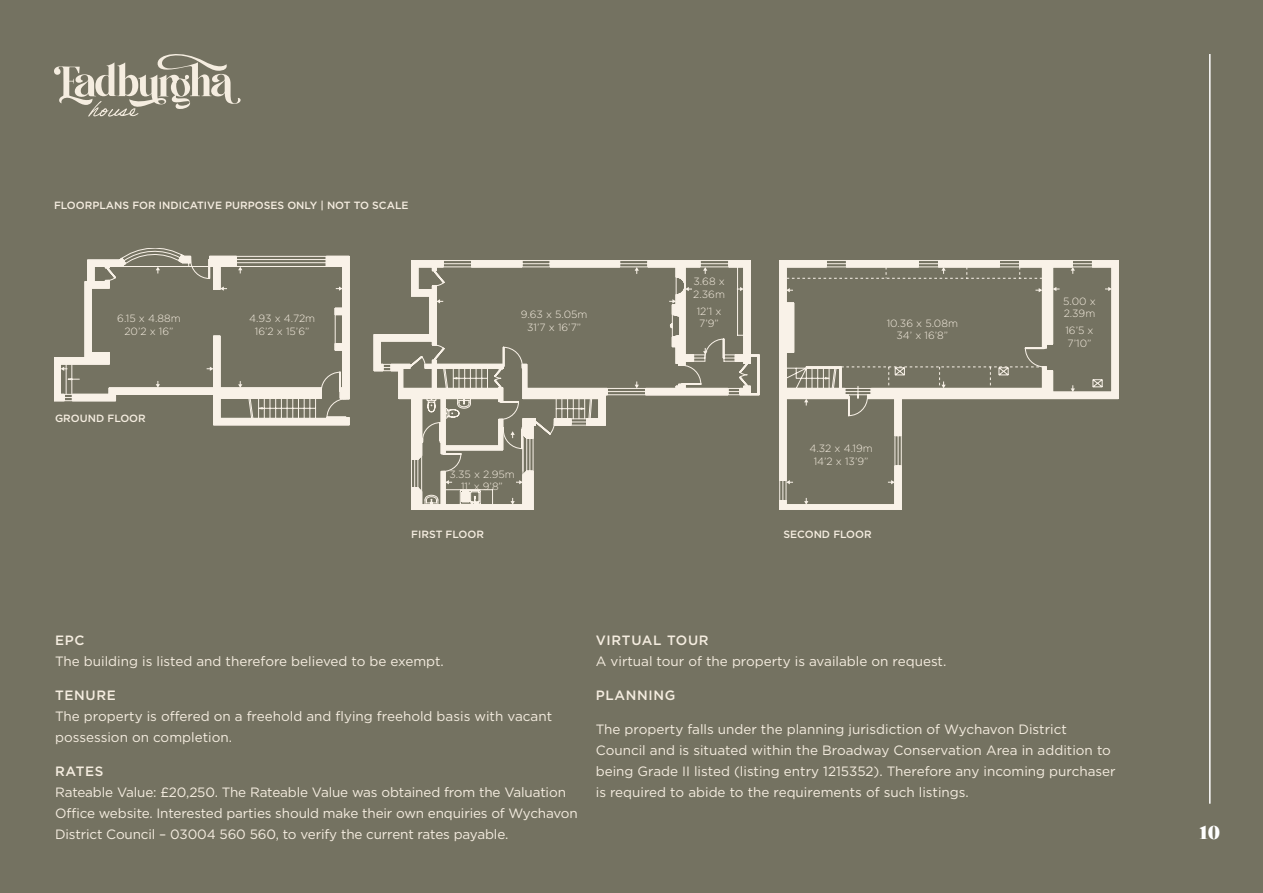
<style>
.page{position:relative;width:1263px;height:893px;background:#747261}
.page>*{position:absolute;margin:0;border:0;box-sizing:border-box;transform-origin:0 0}
.t1{font:18px "Bely Display";color:#fff}
.t2{font:13.5px/21px "Gotham";color:#f5ede0}
.t3{font:500 13.5px "Gotham";letter-spacing:.05em;color:#f5ede0}
.t4{font:300 10.5px/12.6px "Gotham";color:#f5ede0;text-align:center}
.t5{font:500 10.5px "Gotham";color:#f5ede0}
</style>
<div class="page">
<hr style="left:1209px;top:54px;width:1px;height:750px;background:#fff">
<svg style="left:54px;top:54px;width:187px;height:63px"></svg>
<svg style="left:779px;top:260px;width:339px;height:250px"></svg>
<svg style="left:374px;top:260px;width:385px;height:250px"></svg>
<svg style="left:54px;top:255px;width:295px;height:170px"></svg>
<p class="t5" style="left:54px;top:199px;width:356px">FLOORPLANS FOR INDICATIVE PURPOSES ONLY | NOT TO SCALE</p>
<p class="t4" style="left:117px;top:312px;width:65px">6.15 x 4.88m<br>20’2 x 16”</p>
<p class="t4" style="left:249px;top:312px;width:68px">4.93 x 4.72m<br>16’2 x 15’6”</p>
<p class="t5" style="left:55px;top:411px;width:92px">GROUND FLOOR</p>
<p class="t4" style="left:521px;top:308px;width:68px">9.63 x 5.05m<br>31’7 x 16’7”</p>
<p class="t4" style="left:449px;top:467px;width:67px">3.35 x 2.95m<br>11’ x 9’8”</p>
<p class="t4" style="left:693px;top:275px;width:33px;text-align:left">3.68 x<br>2.36m</p>
<p class="t4" style="left:697px;top:304px;width:26px;text-align:left">12’1 x<br>7’9”</p>
<p class="t4" style="left:1063px;top:295px;width:34px;text-align:left">5.00 x<br>2.39m</p>
<p class="t4" style="left:1065px;top:324px;width:30px;text-align:left">16’5 x<br>7’10”</p>
<p class="t4" style="left:887px;top:316px;width:73px">10.36 x 5.08m<br>34’ x 16’8”</p>
<p class="t4" style="left:809px;top:442px;width:65px">4.32 x 4.19m<br>14’2 x 13’9”</p>
<p class="t5" style="left:411px;top:527px;width:74px">FIRST FLOOR</p>
<p class="t5" style="left:783px;top:527px;width:90px">SECOND FLOOR</p>
<p class="t3" style="left:55px;top:631px;width:31px">EPC</p>
<p class="t2" style="left:55px;top:650px;width:390px">The building is listed and therefore believed to be exempt.</p>
<p class="t3" style="left:55px;top:686px;width:62px">TENURE</p>
<p class="t2" style="left:55px;top:705px;width:499px">The property is offered on a freehold and flying freehold basis with vacant possession on completion.</p>
<p class="t3" style="left:55px;top:762px;width:50px">RATES</p>
<p class="t2" style="left:55px;top:781px;width:524px">Rateable Value: £20,250. The Rateable Value was obtained from the Valuation<br>Office website. Interested parties should make their own enquiries of Wychavon<br>District Council – 03004 560 560, to verify the current rates payable.</p>
<p class="t3" style="left:596px;top:631px;width:114px">VIRTUAL TOUR</p>
<p class="t2" style="left:596px;top:650px;width:352px">A virtual tour of the property is available on request.</p>
<p class="t3" style="left:596px;top:686px;width:81px">PLANNING</p>
<p class="t2" style="left:596px;top:718px;width:521px">The property falls under the planning jurisdiction of Wychavon District Council and is situated within the Broadway Conservation Area in addition to being Grade II listed (listing entry 1215352). Therefore any incoming purchaser is required to abide to the requirements of such listings.</p>
<h1 class="t1" style="left:1199px;top:818px;width:22px">10</h1>
</div>
